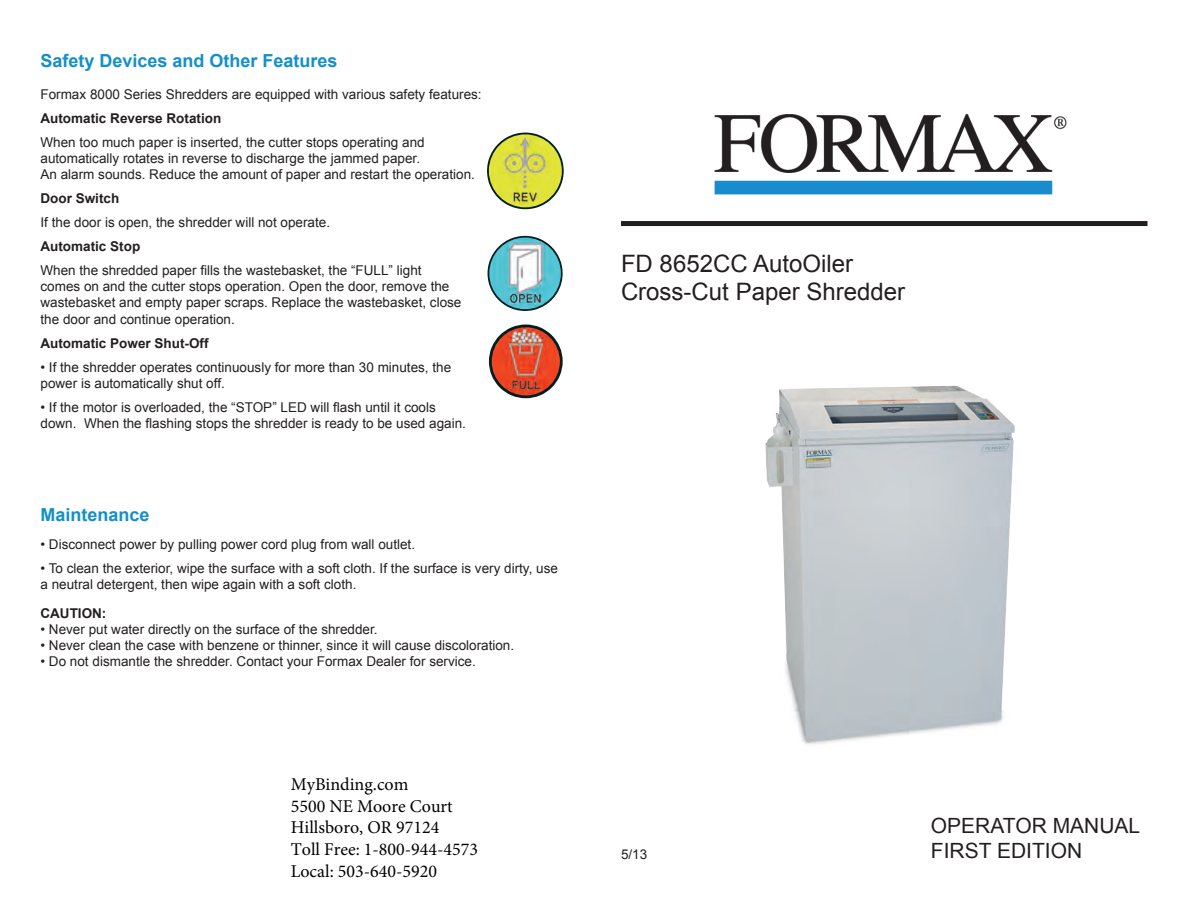
<style>
.page{position:relative;width:1188px;height:918px;background:#fff}
.page>*{position:absolute;margin:0;border:0;box-sizing:border-box;transform-origin:0 0}
.t1{font:24px "Arial";color:#231f20}
.t2{font:21px "Arial";color:#231f20}
.t3{font:18px/21.6px "Minion Pro";color:#000}
.t4{font:700 18px "Arial";color:#1490c8}
.t5{font:13.5px/16.2px "Arial";color:#231f20}
.t6{font:700 13.5px "Arial";color:#231f20}
</style>
<div class="page">
<img style="left:765px;top:386px;width:250px;height:359px">
<div style="left:621px;top:221px;width:527px;height:5px;border:2px solid #231f20"></div>
<img style="left:489px;top:324px;width:74px;height:74px">
<img style="left:492px;top:327px;width:68px;height:68px;border-radius:34px">
<img style="left:488px;top:236px;width:75px;height:75px">
<img style="left:489px;top:238px;width:72px;height:71px;border-radius:36px">
<img style="left:487px;top:133px;width:77px;height:76px">
<img style="left:489px;top:134px;width:73px;height:73px;border-radius:36px">
<img style="left:714px;top:114px;width:353px;height:81px">
<p class="t4" style="left:40px;top:49px;width:299px">Safety Devices and Other Features</p>
<p class="t5" style="left:40px;top:86px;width:443px">Formax 8000 Series Shredders are equipped with various safety features:</p>
<p class="t6" style="left:40px;top:109px;width:182px">Automatic Reverse Rotation</p>
<p class="t5" style="left:40px;top:134px;width:386px">When too much paper is inserted, the cutter stops operating and automatically rotates in reverse to discharge the jammed paper.</p>
<p class="t5" style="left:40px;top:166px;width:436px">An alarm sounds. Reduce the amount of paper and restart the operation.</p>
<p class="t6" style="left:40px;top:189px;width:80px">Door Switch</p>
<p class="t5" style="left:40px;top:214px;width:291px">If the door is open, the shredder will not operate.</p>
<p class="t6" style="left:40px;top:237px;width:101px">Automatic Stop</p>
<p class="t5" style="left:40px;top:262px;width:422px">When the shredded paper fills the wastebasket, the “FULL” light comes on and the cutter stops operation. Open the door, remove the wastebasket and empty paper scraps. Replace the wastebasket, close the door and continue operation.</p>
<p class="t6" style="left:40px;top:334px;width:170px">Automatic Power Shut-Off</p>
<p class="t5" style="left:40px;top:359px;width:412px">• If the shredder operates continuously for more than 30 minutes, the power is automatically shut off.</p>
<p class="t5" style="left:40px;top:399px;width:427px">• If the motor is overloaded, the “STOP” LED will flash until it cools down. When the flashing stops the shredder is ready to be used again.</p>
<p class="t4" style="left:40px;top:503px;width:111px">Maintenance</p>
<p class="t5" style="left:40px;top:536px;width:376px">• Disconnect power by pulling power cord plug from wall outlet.</p>
<p class="t5" style="left:40px;top:560px;width:519px">• To clean the exterior, wipe the surface with a soft cloth. If the surface is very dirty, use a neutral detergent, then wipe again with a soft cloth.</p>
<p class="t6" style="left:40px;top:604px;width:67px">CAUTION:</p>
<p class="t5" style="left:40px;top:621px;width:339px">• Never put water directly on the surface of the shredder.</p>
<p class="t5" style="left:40px;top:637px;width:475px">• Never clean the case with benzene or thinner, since it will cause discoloration.</p>
<p class="t5" style="left:40px;top:654px;width:437px">• Do not dismantle the shredder. Contact your Formax Dealer for service.</p>
<h3 class="t3" style="left:291px;top:774px;width:189px">MyBinding.com<br>5500 NE Moore Court<br>Hillsboro, OR 97124<br>Toll Free: 1-800-944-4573<br>Local: 503-640-5920</h3>
<p class="t1" style="left:621px;top:247px;width:234px">FD 8652CC AutoOiler</p>
<p class="t1" style="left:621px;top:276px;width:286px">Cross-Cut Paper Shredder</p>
<p class="t2" style="left:931px;top:812px;width:211px">OPERATOR MANUAL</p>
<p class="t5" style="left:621px;top:846px;width:28px">5/13</p>
<p class="t2" style="left:931px;top:837px;width:153px">FIRST EDITION</p>
</div>
